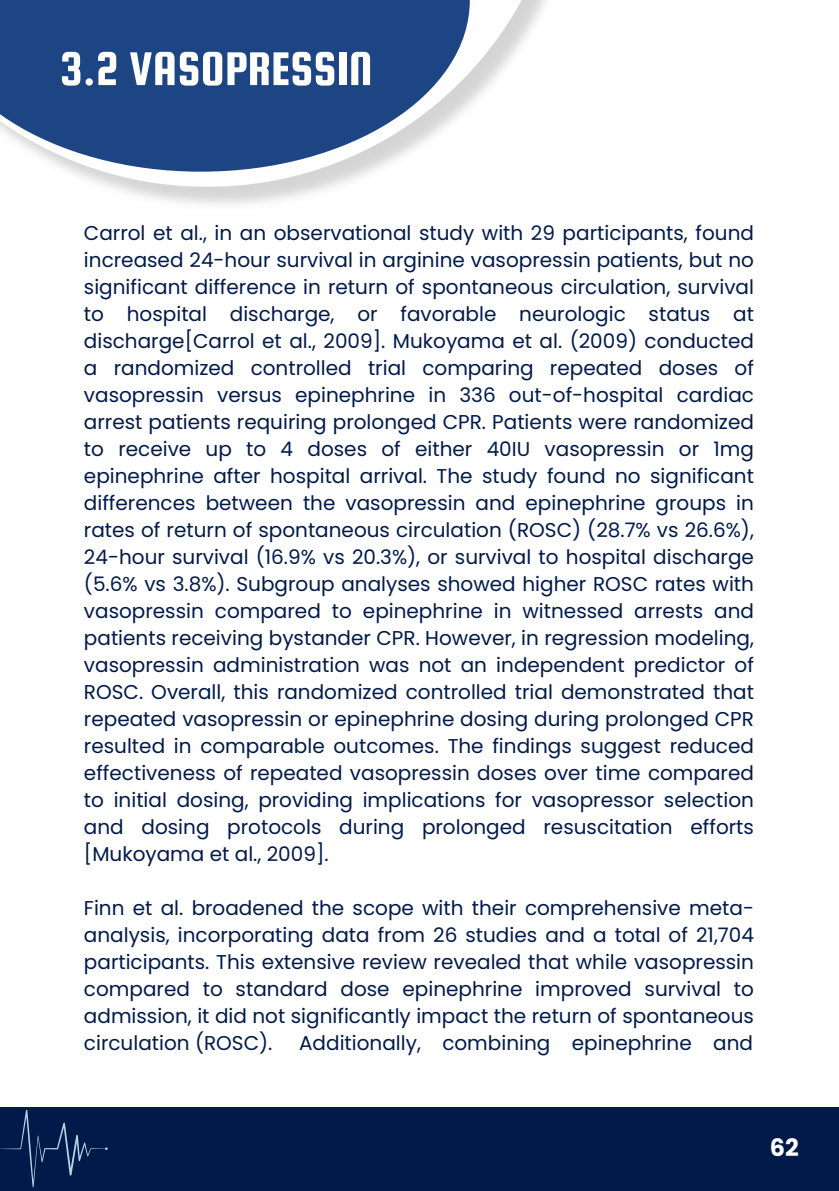
<style>
.page{position:relative;width:839px;height:1191px;background:#fff}
.page>*{position:absolute;margin:0;border:0;box-sizing:border-box;transform-origin:0 0}
.t1{font:50.6px "Squada One";color:#fdfdfc}
.t2{font:700 24px "Poppins";color:#fdfdfc}
.t3{font:20px/27px "Poppins";color:#011a4a;text-align:justify}
</style>
<div class="page">
<div style="left:0;top:1107px;width:838px;height:84px;background:#011a4a"></div>
<svg style="left:0;top:1110px;width:108px;height:77px"></svg>
<img style="left:72px;top:0;width:474px;height:204px">
<svg style="left:0;top:0;width:470px;height:172px;background:#406195"></svg>
<p class="t1" style="left:60px;top:42px;width:314px">3.2 VASOPRESSIN</p>
<p class="t3" style="left:84px;top:220px;width:671px">Carrol et al., in an observational study with 29 participants, found increased 24-hour survival in arginine vasopressin patients, but no significant difference in return of spontaneous circulation, survival to hospital discharge, or favorable neurologic status at discharge[Carrol et al., 2009]. Mukoyama et al. (2009) conducted a randomized controlled trial comparing repeated doses of vasopressin versus epinephrine in 336 out-of-hospital cardiac arrest patients requiring prolonged CPR. Patients were randomized to receive up to 4 doses of either 40IU vasopressin or 1mg epinephrine after hospital arrival. The study found no significant differences between the vasopressin and epinephrine groups in rates of return of spontaneous circulation (ROSC) (28.7% vs 26.6%), 24-hour survival (16.9% vs 20.3%), or survival to hospital discharge (5.6% vs 3.8%). Subgroup analyses showed higher ROSC rates with vasopressin compared to epinephrine in witnessed arrests and patients receiving bystander CPR. However, in regression modeling, vasopressin administration was not an independent predictor of ROSC. Overall, this randomized controlled trial demonstrated that repeated vasopressin or epinephrine dosing during prolonged CPR resulted in comparable outcomes. The findings suggest reduced effectiveness of repeated vasopressin doses over time compared to initial dosing, providing implications for vasopressor selection and dosing protocols during prolonged resuscitation efforts [Mukoyama et al., 2009].</p>
<p class="t3" style="left:84px;top:895px;width:671px">Finn et al. broadened the scope with their comprehensive meta&shy;analysis, incorporating data from 26 studies and a total of 21,704 participants. This extensive review revealed that while vasopressin compared to standard dose epinephrine improved survival to admission, it did not significantly impact the return of spontaneous circulation (ROSC).</p>
<p class="t3" style="left:299px;top:1030px;width:455px">Additionally, combining epinephrine and</p>
<p class="t2" style="left:769px;top:1131px;width:30px">62</p>
</div>
